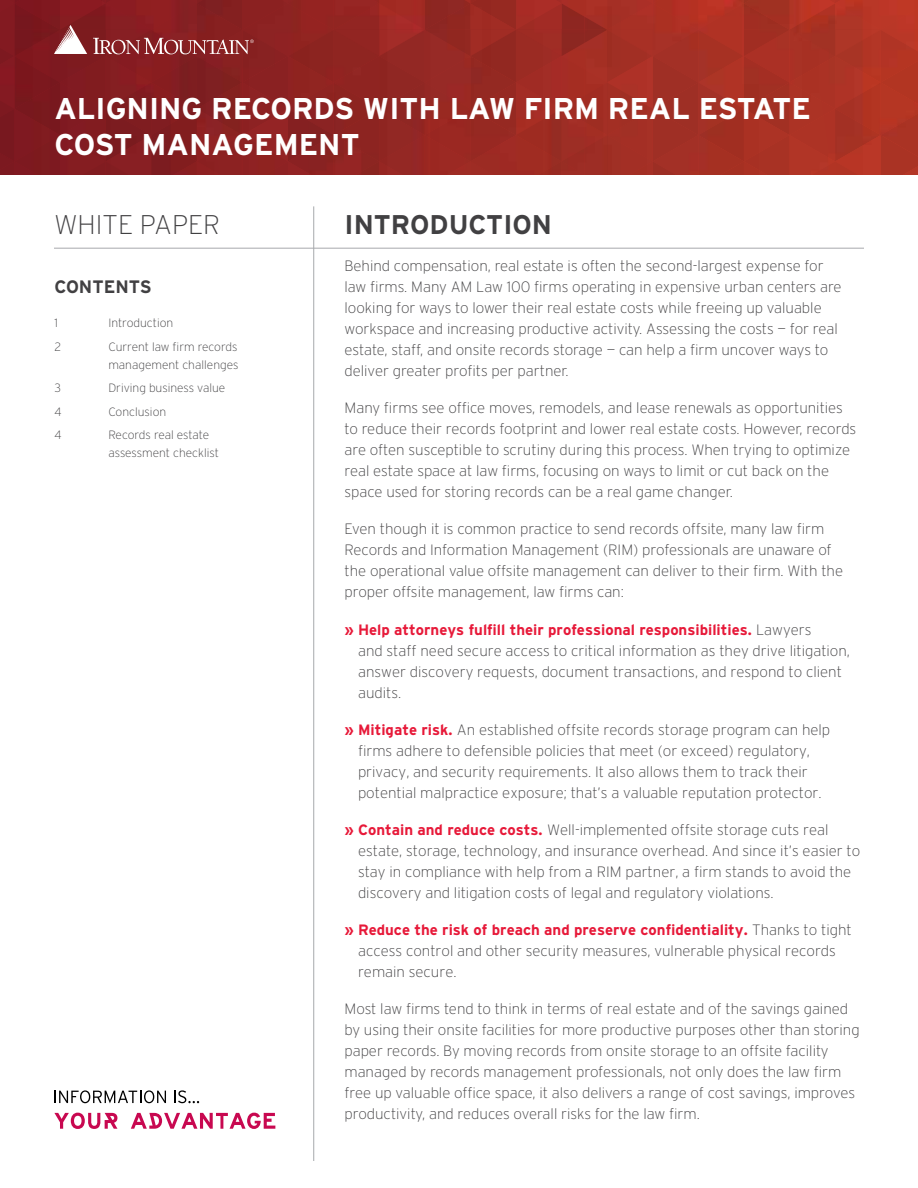
<style>
.page{position:relative;width:918px;height:1188px;background:#fff}
.page>*{position:absolute;margin:0;border:0;box-sizing:border-box;transform-origin:0 0}
.t1{font:700 30px/36px "Interstate";color:#fff}
.t2{font:700 27px "Interstate";color:#414042}
.t3{font:200 27px "Interstate";color:#414042}
.t4{font:700 18px "Interstate";color:#414042}
.t5{font:200 15px/21px "Interstate";color:#414042}
.t6{font:200 12px/18px "Interstate";color:#414042}
.s1{font-weight:700;color:#e71939}
</style>
<div class="page">
<img style="left:0;top:0;width:918px;height:175px">
<hr style="left:313px;top:206px;width:1px;height:955px;background:#a7a9ac">
<hr style="left:54px;top:248px;width:810px;height:1px;background:#a7a9ac">
<svg style="left:93px;top:38px;width:161px;height:16px;background:#a35557"></svg>
<svg style="left:54px;top:25px;width:33px;height:29px"></svg>
<svg style="left:54px;top:1090px;width:112px;height:13px"></svg>
<svg style="left:174px;top:1090px;width:25px;height:13px"></svg>
<svg style="left:54px;top:1113px;width:63px;height:16px"></svg>
<svg style="left:131px;top:1113px;width:144px;height:16px"></svg>
<h1 class="t1" style="left:54px;top:90px;width:758px">Aligning records with law firm real estate cost management</h1>
<h2 class="t3" style="left:54px;top:208px;width:168px">WHITE PAPER</h2>
<p class="t4" style="left:54px;top:276px;width:99px">contents</p>
<p class="t6" style="left:54px;top:314px;width:5px">1</p>
<p class="t6" style="left:108px;top:314px;width:66px">Introduction</p>
<p class="t6" style="left:54px;top:337px;width:8px">2</p>
<p class="t6" style="left:108px;top:337px;width:132px">Current law firm records management challenges</p>
<p class="t6" style="left:54px;top:379px;width:8px">3</p>
<p class="t6" style="left:108px;top:379px;width:119px">Driving business value</p>
<p class="t6" style="left:54px;top:402px;width:9px">4</p>
<p class="t6" style="left:108px;top:402px;width:59px">Conclusion</p>
<p class="t6" style="left:54px;top:426px;width:9px">4</p>
<p class="t6" style="left:108px;top:426px;width:112px">Records real estate assessment checklist</p>
<h2 class="t2" style="left:345px;top:208px;width:18px">INTROD</h2>
<h2 class="t2" style="left:449px;top:208px;width:37px">UCTION</h2>
<p class="t5" style="left:345px;top:255px;width:499px">Behind compensation, real estate is often the second-largest expense for law firms. Many AM Law 100 firms operating in expensive urban centers are looking for ways to lower their real estate costs while freeing up valuable workspace and increasing productive activity. Assessing the costs — for real estate, staff, and onsite records storage — can help a firm uncover ways to deliver greater profits per partner.</p>
<p class="t5" style="left:345px;top:397px;width:513px">Many firms see office moves, remodels, and lease renewals as opportunities to reduce their records footprint and lower real estate costs. However, records are often susceptible to scrutiny during this process. When trying to optimize real estate space at law firms, focusing on ways to limit or cut back on the space used for storing records can be a real game changer.</p>
<p class="t5" style="left:345px;top:519px;width:500px">Even though it is common practice to send records offsite, many law firm Records and Information Management (RIM) professionals are unaware of the operational value offsite management can deliver to their firm. With the proper offsite management, law firms can:</p>
<p class="t5" style="left:358px;top:619px;width:494px;text-indent:-14px"><span class="s1">» Help attorneys fulfill their professional responsibilities.</span> Lawyers<br>and staff need secure access to critical information as they drive litigation, answer discovery requests, document transactions, and respond to client audits.</p>
<p class="t5" style="left:345px;top:719px;width:487px;text-align:center"><span class="s1">» M itigate risk.</span> An established offsite records storage program can help firms adhere to defensible policies that meet (or exceed) regulatory, privacy, and security requirements. It also allows them to track their potential malpractice exposure; that’s a valuable reputation protector.</p>
<p class="t5" style="left:358px;top:819px;width:504px;text-indent:-14px"><span class="s1">» Contain and reduce costs.</span> Well-implemented offsite storage cuts real estate, storage, technology, and insurance overhead. And since it’s easier to stay in compliance with help from a RIM partner, a firm stands to avoid the discovery and litigation costs of legal and regulatory violations.</p>
<p class="t5" style="left:358px;top:919px;width:495px;text-indent:-14px"><span class="s1">» Reduce the risk of breach and preserve confidentiality.</span> Thanks to tight access control and other security measures, vulnerable physical records remain secure.</p>
<p class="t5" style="left:345px;top:999px;width:517px">Most law firms tend to think in terms of real estate and of the savings gained by using their onsite facilities for more productive purposes other than storing paper records. By moving records from onsite storage to an offsite facility managed by records management professionals, not only does the law firm free up valuable office space, it also delivers a range of cost savings, improves productivity, and reduces overall risks for the law firm.</p>
</div>
